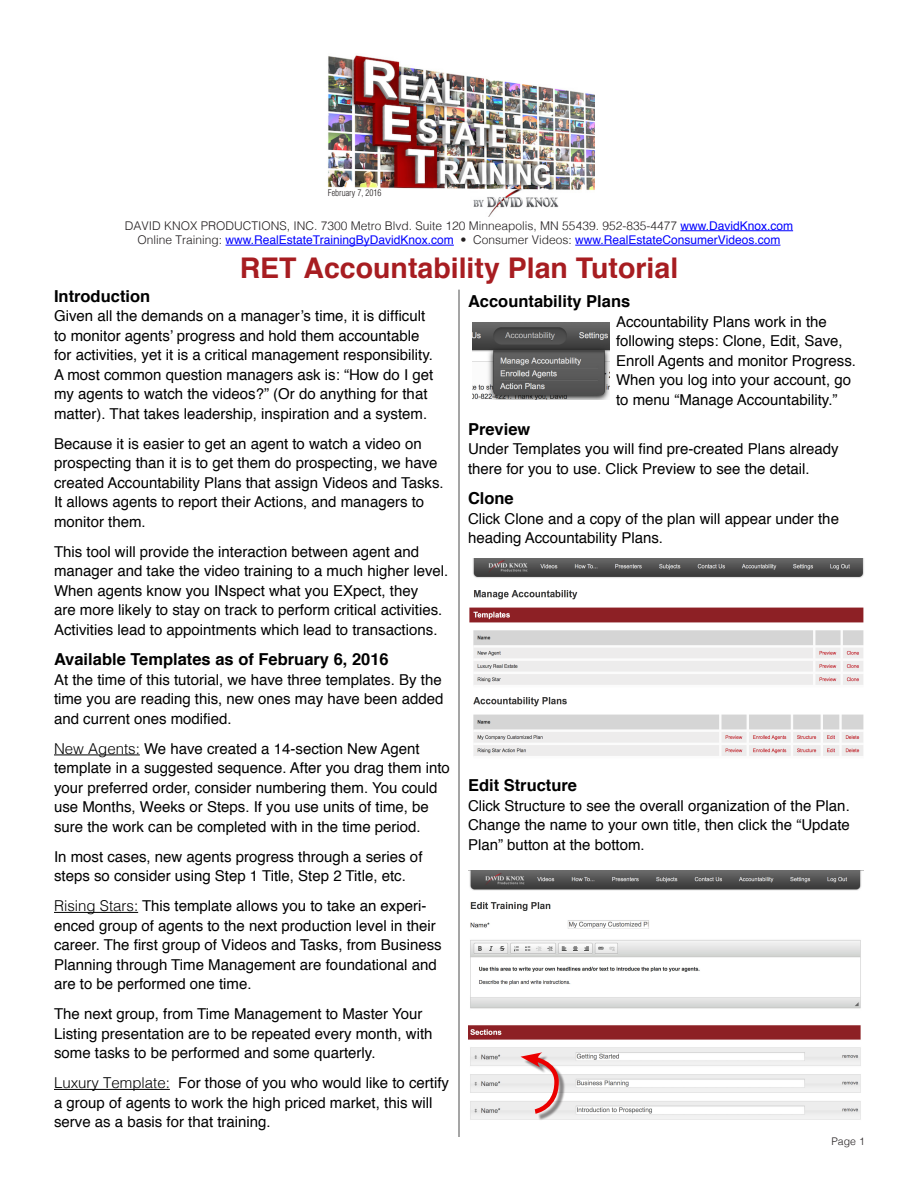
<style>
.page{position:relative;width:918px;height:1188px;background:#fff}
.page>*{position:absolute;margin:0;border:0;box-sizing:border-box;transform-origin:0 0}
.t1{font:700 28.5px "Helvetica";color:#a71d21}
.t2{font:700 16.5px "Helvetica";color:#000}
.t3{font:15px/19.5px "Helvetica";color:#000}
.t4{font:300 12px/14.4px "Helvetica";color:#231f20;text-align:center}
.t5{font:300 10.5px "Helvetica";color:#231f20}
.t6{font:300 condensed 9px "Helvetica";color:#231f20}
.s1{font-weight:400;color:#00f}
.s2{font-weight:300}
</style>
<div class="page">
<hr style="left:54px;top:755px;width:86px;height:1px;background:#000">
<hr style="left:54px;top:912px;width:84px;height:1px;background:#000">
<hr style="left:54px;top:1089px;width:116px;height:1px;background:#000">
<hr style="left:680px;top:230px;width:113px;height:1px;background:#00f">
<hr style="left:226px;top:245px;width:228px;height:1px;background:#00f">
<hr style="left:575px;top:245px;width:205px;height:1px;background:#00f">
<img style="left:328px;top:55px;width:267px;height:161px">
<img style="left:473px;top:322px;width:136px;height:77px">
<img style="left:469px;top:558px;width:395px;height:198px">
<hr style="left:459px;top:290px;width:1px;height:847px;background:#4d4d4d">
<img style="left:469px;top:870px;width:394px;height:250px">
<div style="left:524px;top:1055px;width:41px;height:65px;background:#231f20;opacity:.49"></div>
<svg style="left:521px;top:1052px;width:40px;height:64px"></svg>
<p class="t6" style="left:328px;top:188px;width:55px">February 7, 2016</p>
<p class="t4" style="left:125px;top:218px;width:670px">DAVID KNOX PRODUCTIONS, INC. 7300 Metro Blvd. Suite 120 Minneapolis, MN 55439. 952-835-4477 <span class="s1">www.DavidKnox.com<br></span>Online Training: <span class="s1">www.RealEstateTrainingByDavidKnox.com</span> • Consumer Videos: <span class="s1">www.RealEstateConsumerVideos.com</span></p>
<h1 class="t1" style="left:240px;top:245px;width:440px">RET Accountability Plan Tutorial</h1>
<p class="t2" style="left:468px;top:288px;width:164px">Accountability Plans</p>
<p class="t3" style="left:616px;top:312px;width:242px">Accountability Plans work in the following steps: Clone, Edit, Save, Enroll Agents and monitor Progress.<br>When you log into your account, go to menu “Manage Accountability.”</p>
<p class="t2" style="left:468px;top:416px;width:64px">Preview</p>
<p class="t3" style="left:468px;top:440px;width:372px">Under Templates you will find pre-created Plans already there for you to use. Click Preview to see the detail.</p>
<p class="t2" style="left:468px;top:485px;width:47px">Clone</p>
<p class="t3" style="left:468px;top:509px;width:373px">Click Clone and a copy of the plan will appear under the heading Accountability Plans.</p>
<p class="t2" style="left:54px;top:283px;width:98px">Introduction</p>
<p class="t3" style="left:54px;top:307px;width:381px">Given all the demands on a manager’s time, it is difficult to monitor agents’ progress and hold them accountable for activities, yet it is a critical management responsibility.<br>A most common question managers ask is: “How do I get my agents to watch the videos?” (Or do anything for that matter). That takes leadership, inspiration and a system.</p>
<p class="t3" style="left:54px;top:434px;width:391px">Because it is easier to get an agent to watch a video on prospecting than it is to get them do prospecting, we have created Accountability Plans that assign Videos and Tasks.<br>It allows agents to report their Actions, and managers to monitor them.</p>
<p class="t3" style="left:54px;top:542px;width:396px">This tool will provide the interaction between agent and manager and take the video training to a much higher level.<br>When agents know you INspect what you EXpect, they<br>are more likely to stay on track to perform critical activities.<br>Activities lead to appointments which lead to transactions.</p>
<p class="t2" style="left:54px;top:646px;width:336px">Available Templates as of February 6, 2016</p>
<p class="t3" style="left:54px;top:670px;width:391px;text-align:justify">At the time of this tutorial, we have three templates. By the time you are reading this, new ones may have been added and current ones modified.</p>
<p class="t3" style="left:54px;top:739px;width:398px"><span class="s2">New Agents:</span> We have created a 14-section New Agent template in a suggested sequence. After you drag them into your preferred order, consider numbering them. You could use Months, Weeks or Steps. If you use units of time, be sure the work can be completed with in the time period.</p>
<p class="t3" style="left:54px;top:847px;width:370px">In most cases, new agents progress through a series of steps so consider using Step 1 Title, Step 2 Title, etc.</p>
<p class="t3" style="left:54px;top:897px;width:389px"><span class="s2">Rising Stars:</span> This template allows you to take an experi&shy;enced group of agents to the next production level in their career. The first group of Videos and Tasks, from Business Planning through Time Management are foundational and are to be performed one time.</p>
<p class="t3" style="left:54px;top:1005px;width:380px">The next group, from Time Management to Master Your<br>Listing presentation are to be repeated every month, with some tasks to be performed and some quarterly.</p>
<p class="t3" style="left:54px;top:1074px;width:397px"><span class="s2">Luxury Template:</span> For those of you who would like to certify a group of agents to work the high priced market, this will serve as a basis for that training.</p>
<p class="t2" style="left:468px;top:772px;width:111px">Edit Structure</p>
<p class="t3" style="left:468px;top:796px;width:383px;text-align:justify">Click Structure to see the overall organization of the Plan.<br>Change the name to your own title, then click the “Update Plan” button at the bottom.</p>
<p class="t5" style="left:832px;top:1132px;width:35px">Page 1</p>
</div>
